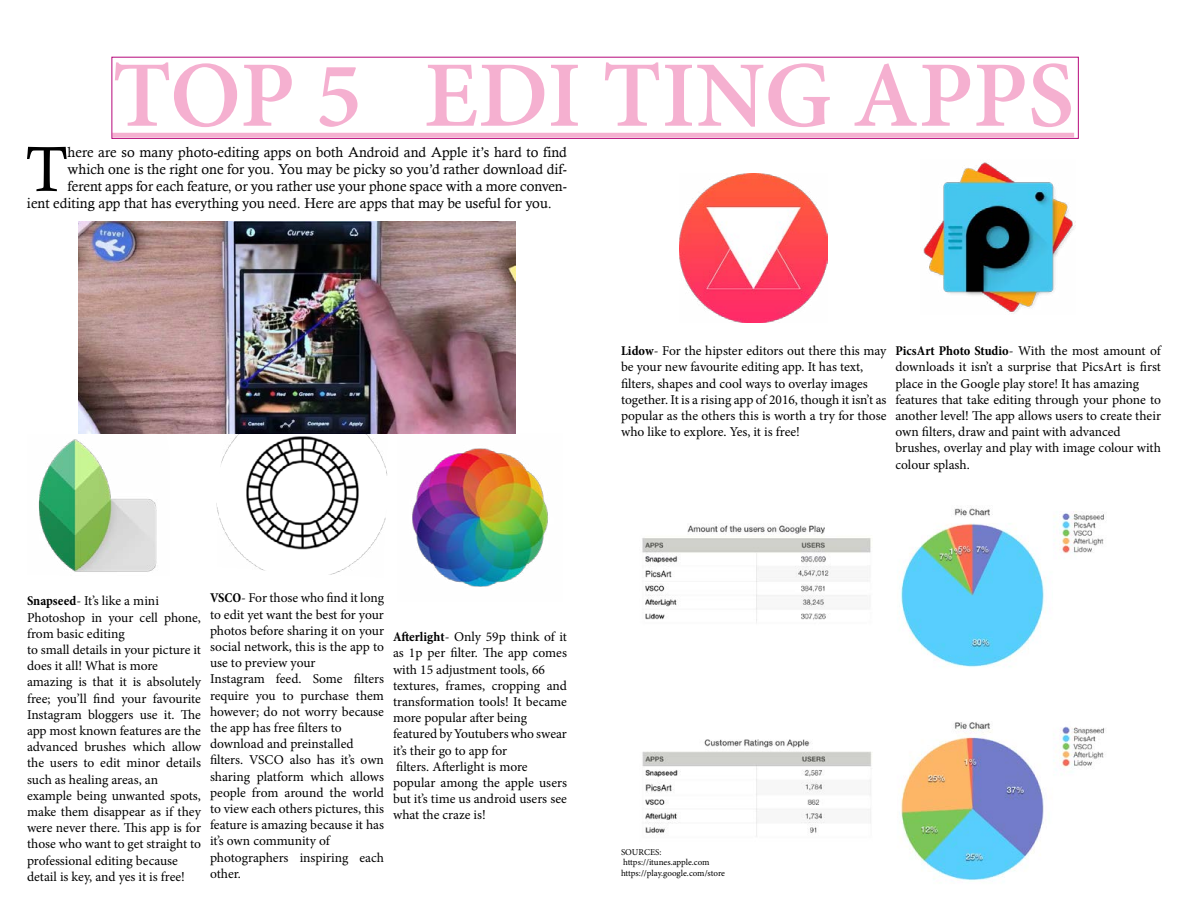
<style>
.page{position:relative;width:1188px;height:918px;background:#fff}
.page>*{position:absolute;margin:0;border:0;box-sizing:border-box;transform-origin:0 0}
.t1{font:600 93.75px "Minion Pro";color:#f5b0d0}
.t2{font:63.97px "Calisto";color:#000}
.t3{font:14.25px "Calisto";color:#000}
.t4{font:13.5px/16.2px "Minion Pro";letter-spacing:-.005em;color:#000}
.t5{font:9px/10.8px "Minion Pro";letter-spacing:-.005em;color:#000}
.s1{font-weight:700;font-stretch:condensed}
</style>
<div class="page">
<img style="left:398px;top:433px;width:150px;height:154px">
<img style="left:38px;top:433px;width:133px;height:139px">
<img style="left:217px;top:433px;width:171px;height:142px">
<img style="left:680px;top:174px;width:148px;height:148px">
<img style="left:923px;top:162px;width:152px;height:150px">
<img style="left:642px;top:507px;width:463px;height:374px">
<hr style="left:112px;top:133px;width:962px;height:4px;background:#f5b0d0">
<div style="left:112px;top:57px;width:967px;height:82px;border:1px solid #b6087a"></div>
<img style="left:78px;top:222px;width:438px;height:211px">
<h1 class="t1" style="left:112px;top:31px;width:963px">TOP 5 EDI TING APPS</h1>
<h2 class="t2" style="left:26px;top:132px;width:43px">T</h2>
<p class="t3" style="left:68px;top:144px;width:501px">here are so many photo-editing apps on both Android and Apple it’s hard to find</p>
<p class="t3" style="left:68px;top:161px;width:501px">which one is the right one for you. You may be picky so you’d rather download dif-</p>
<p class="t3" style="left:68px;top:178px;width:501px">ferent apps for each feature, or you rather use your phone space with a more conven-</p>
<p class="t3" style="left:27px;top:195px;width:526px">ient editing app that has everything you need. Here are apps that may be useful for you.</p>
<p class="t4" style="left:27px;top:593px;width:176px"><span class="s1">Snapseed</span>- It’s like a mini<br>Photoshop in your cell phone, from basic editing<br>to small details in your picture it does it all! What is more amazing is that it is absolutely free; you’ll find your favourite<br>Instagram bloggers use it. The app most known features are the advanced brushes which allow the users to edit minor details such as healing areas, an example being unwanted spots, make them disappear as if they were never there. This app is for those who want to get straight to professional editing because detail is key, and yes it is free!</p>
<p class="t4" style="left:210px;top:590px;width:176px"><span class="s1">VSCO</span>- For those who find it long to edit yet want the best for your photos before sharing it on your social network, this is the app to use to preview your<br>Instagram feed. Some filters require you to purchase them however; do not worry because the app has free filters to download and preinstalled filters. VSCO also has it’s own sharing platform which allows people from around the world to view each others pictures, this feature is amazing because it has it’s own community of photographers inspiring each other.</p>
<p class="t4" style="left:393px;top:629px;width:176px"><span class="s1">Afterlight</span>- Only 59p think of it as 1p per filter. The app comes with 15 adjustment tools, 66 textures, frames, cropping and transformation tools! It became more popular after being featured by Youtubers who swear it’s their go to app for<br>filters. Afterlight is more popular among the apple users but it’s time us android users see what the craze is!</p>
<p class="t4" style="left:621px;top:343px;width:267px"><span class="s1">Lidow</span>- For the hipster editors out there this may be your new favourite editing app. It has text, filters, shapes and cool ways to overlay images together. It is a rising app of 2016, though it isn’t as popular as the others this is worth a try for those who like to explore. Yes, it is free!</p>
<p class="t4" style="left:895px;top:343px;width:267px"><span class="s1">PicsArt Photo Studio</span>- With the most amount of downloads it isn’t a surprise that PicsArt is first place in the Google play store! It has amazing features that take editing through your phone to another level! The app allows users to create their own filters, draw and paint with advanced brushes, overlay and play with image colour with colour splash.</p>
<p class="t5" style="left:621px;top:846px;width:106px">SOURCES: https://itunes.apple.com https://play.google.com/store</p>
</div>
